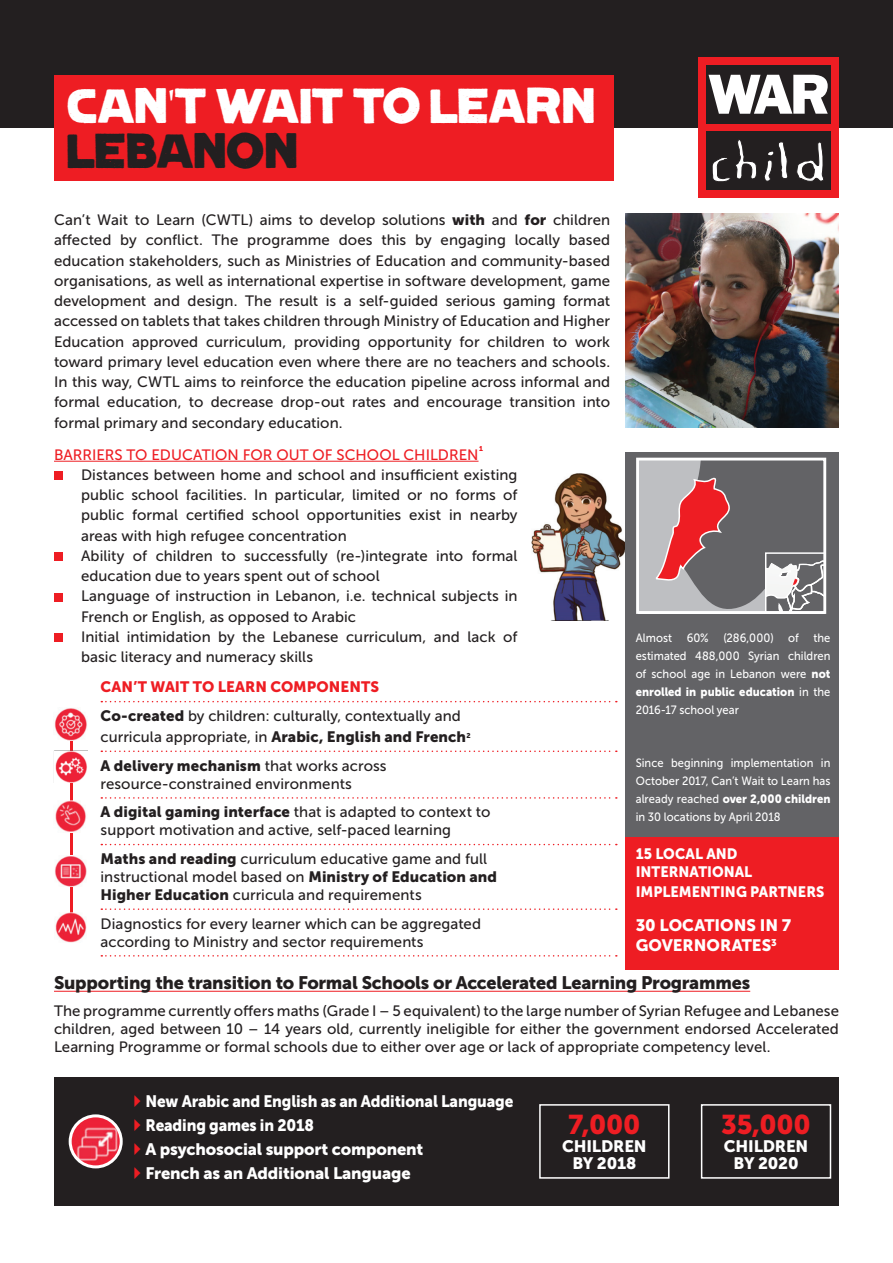
<style>
.page{position:relative;width:893px;height:1263px;background:#fff}
.page>*{position:absolute;margin:0;border:0;box-sizing:border-box;transform-origin:0 0}
.t1{font:46.95px/45.5px "Lietz Lindau Hamburg";letter-spacing:-.06em;color:#fff}
.t2{font:27px "Museo Sans 900";letter-spacing:-.01em;color:#ee1d23}
.t3{font:18px "Museo Sans 900";letter-spacing:-.015em;color:#231f20}
.t4{font:16.5px/24px "Museo Sans 900";letter-spacing:-.01em;color:#fff;scale:.93 1}
.t5{font:16.5px/16.2px "Museo Sans 900";letter-spacing:-.01em;color:#fff;text-align:center}
.t6{font:15px/20.2px "Museo Sans 500";letter-spacing:.005em;color:#231f20}
.t7{font:15px/18px "Museo Sans 900";color:#fff;scale:.95 1}
.t8{font:15px "Museo Sans 500";color:#ee1d23}
.t9{font:15px "Museo Sans 900";letter-spacing:.005em;color:#231f20}
.t10{font:15px "Museo Sans 900";color:#ee1d23}
.t11{font:12px/18px "Museo Sans 500";letter-spacing:.005em;color:#fff;text-align:justify;scale:.93 1}
.t12{font:12px "Museo Sans 900";color:#fff;scale:.93 1}
.t13{font:7.05px "Museo Sans 900";color:#ee1d23}
.s1{font-family:"Minion Pro"}
.s2{color:#231f20}
.s3{font-family:"Museo Sans 900"}
.s4{font-family:"Museo Sans 500"}
</style>
<div class="page">
<img style="left:531px;top:473px;width:94px;height:148px">
<div style="left:54px;top:1077px;width:785px;height:129px;background:#231f20"></div>
<hr style="left:70px;top:732px;width:2px;height:183px;background:#ee1d23">
<div style="left:625px;top:452px;width:214px;height:513px;background:#636366"></div>
<div style="left:0;top:0;width:893px;height:127px;background:#231f20"></div>
<div style="left:54px;top:75px;width:560px;height:105px;background:#ee1d23"></div>
<img style="left:625px;top:214px;width:214px;height:214px">
<hr style="left:54px;top:991px;width:696px;height:1px;background:#ee1d23">
<div style="left:625px;top:837px;width:214px;height:133px;background:#ee1d23"></div>
<img style="left:70px;top:1116px;width:51px;height:51px;border-radius:26px">
<div style="left:69px;top:1114px;width:54px;height:54px;border:3px solid #fff;border-radius:50%"></div>
<div style="left:701px;top:1104px;width:130px;height:75px;border:2px solid #fff"></div>
<div style="left:539px;top:1104px;width:130px;height:75px;border:2px solid #fff"></div>
<img style="left:54px;top:708px;width:33px;height:32px">
<img style="left:55px;top:751px;width:32px;height:31px">
<img style="left:55px;top:912px;width:32px;height:31px">
<img style="left:55px;top:800px;width:31px;height:32px">
<img style="left:55px;top:855px;width:32px;height:32px">
<svg style="left:101px;top:701px;width:516px;height:1px"></svg>
<svg style="left:101px;top:750px;width:516px;height:2px"></svg>
<svg style="left:101px;top:797px;width:516px;height:2px"></svg>
<svg style="left:101px;top:844px;width:516px;height:1px"></svg>
<svg style="left:101px;top:908px;width:516px;height:2px"></svg>
<svg style="left:101px;top:955px;width:516px;height:1px"></svg>
<svg style="left:636px;top:457px;width:191px;height:157px"></svg>
<div style="left:698px;top:57px;width:141px;height:141px;background:#ee1d23"></div>
<div style="left:706px;top:65px;width:124px;height:58px;background:#231f20"></div>
<div style="left:706px;top:132px;width:124px;height:58px;background:#231f20"></div>
<svg style="left:708px;top:75px;width:120px;height:39px"></svg>
<svg style="left:712px;top:140px;width:112px;height:42px"></svg>
<hr style="left:54px;top:461px;width:424px;height:1px;background:#ee1d23">
<div style="left:54px;top:471px;width:8px;height:9px;background:#ee1d23"></div>
<div style="left:54px;top:552px;width:8px;height:9px;background:#ee1d23"></div>
<div style="left:54px;top:593px;width:8px;height:8px;background:#ee1d23"></div>
<div style="left:54px;top:633px;width:8px;height:9px;background:#ee1d23"></div>
<h1 class="t1" style="left:66px;top:84px;width:532px">CAN<span class="s1">'</span>T WAIT TO LEARN<br><span class="s2">LEBANON</span></h1>
<p class="t6" style="left:54px;top:210px;width:558px;text-align:justify">Can’t Wait to Learn (CWTL) aims to develop solutions <span class="s3">with</span> and <span class="s3">for</span> children affected by conflict. The programme does this by engaging locally based education stakeholders, such as Ministries of Education and community-based organisations, as well as international expertise in software development, game development and design. The result is a self-guided serious gaming format accessed on tablets that takes children through Ministry of Education and Higher Education approved curriculum, providing opportunity for children to work toward primary level education even where there are no teachers and schools.<br>In this way, CWTL aims to reinforce the education pipeline across informal and formal education, to decrease drop-out rates and encourage transition into formal primary and secondary education.</p>
<p class="t13" style="left:479px;top:444px;width:5px">1</p>
<p class="t8" style="left:54px;top:446px;width:426px">BARRIERS TO EDUCATION FOR OUT OF SCHOOL CHILDREN</p>
<p class="t6" style="left:81px;top:465px;width:438px;text-align:justify;text-indent:-27px">• Distances between home and school and insufficient existing public school facilities. In particular, limited or no forms of public formal certified school opportunities exist in nearby areas with high refugee concentration</p>
<p class="t6" style="left:81px;top:546px;width:438px;text-indent:-27px">• Ability of children to successfully (re-)integrate into formal education due to years spent out of school</p>
<p class="t6" style="left:81px;top:586px;width:438px;text-indent:-27px">• Language of instruction in Lebanon, i.e. technical subjects in<br>French or English, as opposed to Arabic</p>
<p class="t6" style="left:81px;top:627px;width:438px;text-indent:-27px">• Initial intimidation by the Lebanese curriculum, and lack of basic literacy and numeracy skills</p>
<p class="t10" style="left:101px;top:679px;width:280px">CAN’T WAIT TO LEARN COMPONENTS</p>
<p class="t6" style="left:101px;top:705px;width:372px;line-height:21px"><span class="s3">Co-created</span> by children: culturally, contextually and curricula appropriate, in <span class="s3">Arabic, English and French</span><sup>2</sup></p>
<p class="t9" style="left:101px;top:757px;width:288px">A delivery mechanism <span class="s4">that works across</span></p>
<p class="t6" style="left:101px;top:769px;width:391px;line-height:28.7px">resource-constrained environments<br><span class="s3">A digital gaming interface</span> that is adapted to context to</p>
<p class="t6" style="left:101px;top:816px;width:388px;line-height:28.7px">support motivation and active, self-paced learning<br><span class="s3">Maths and reading</span> curriculum educative game and full</p>
<p class="t6" style="left:101px;top:868px;width:398px;line-height:18px">instructional model based on <span class="s3">Ministry of Education and<br>Higher Education</span> curricula and requirements</p>
<p class="t6" style="left:101px;top:914px;width:382px;line-height:18px">Diagnostics for every learner which can be aggregated according to Ministry and sector requirements</p>
<p class="t11" style="left:636px;top:629px;width:211px">Almost 60% (286,000) of the estimated 488,000 Syrian children of school age in Lebanon were <span class="s3">not</span></p>
<p class="t12" style="left:636px;top:685px;width:211px">enrolled in public education <span class="s4">in the</span></p>
<p class="t11" style="left:636px;top:701px;width:112px">2016-17 school year</p>
<p class="t11" style="left:636px;top:754px;width:211px">Since beginning implementation in<br>October 2017, Can’t Wait to Learn has</p>
<p class="t12" style="left:636px;top:792px;width:211px"><span class="s4">already reached</span> over 2,000 children</p>
<p class="t11" style="left:636px;top:808px;width:157px">in 30 locations by April 2018</p>
<p class="t7" style="left:636px;top:845px;width:124px">15 LOCAL AND<br>INTERNATIONAL</p>
<p class="t7" style="left:636px;top:883px;width:200px">IMPLEMENTING PARTNERS</p>
<p class="t5" style="left:636px;top:915px;width:157px;line-height:19.8px;text-align:left">30 LOCATIONS IN 7<br>GOVERNORATES<sup>3</sup></p>
<p class="t3" style="left:54px;top:973px;width:698px">Supporting the transition to Formal Schools or Accelerated Learning Programmes</p>
<p class="t6" style="left:54px;top:1002px;width:786px;line-height:18px;text-align:justify">The programme currently offers maths (Grade I – 5 equivalent) to the large number of Syrian Refugee and Lebanese children, aged between 10 – 14 years old, currently ineligible for either the government endorsed Accelerated Learning Programme or formal schools due to either over age or lack of appropriate competency level.</p>
<p class="t4" style="left:145px;top:1089px;width:397px">New Arabic and English as an Additional Language Reading games in 2018<br>A psychosocial support component<br>French as an Additional Language</p>
<h2 class="t2" style="left:568px;top:1109px;width:74px">7,000</h2>
<p class="t5" style="left:562px;top:1138px;width:86px">CHILDREN<br>BY 2018</p>
<h2 class="t2" style="left:721px;top:1109px;width:91px">35,000</h2>
<p class="t5" style="left:724px;top:1138px;width:86px">CHILDREN<br>BY 2020</p>
</div>
